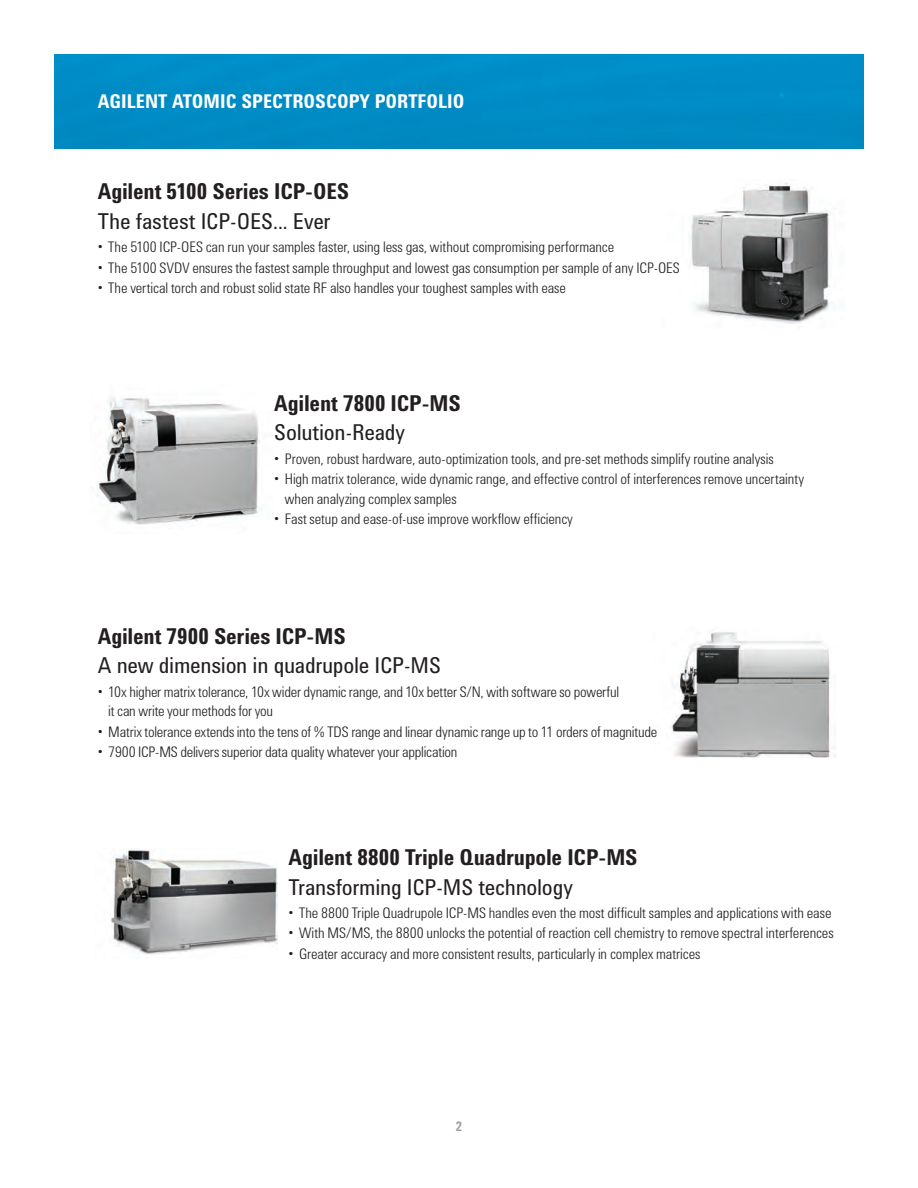
<style>
.page{position:relative;width:918px;height:1188px;background:#fff}
.page>*{position:absolute;margin:0;border:0;box-sizing:border-box;transform-origin:0 0}
.Heading_2{font:700 22.5px "Agilent Condensed CFF";letter-spacing:-.01em;color:#231f20}
.Heading_2-2{font:22.5px "Agilent Condensed CFF";letter-spacing:-.015em;color:#231f20}
.Page_Header_LEFT{font:700 19.5px "Agilent Condensed CFF";color:#fff}
.Bullets{font:300 15px/19.5px "Agilent Condensed CFF";letter-spacing:-.005em;color:#231f20}
.t1{font:700 13.5px "Agilent Condensed CFF";color:#a1a1a5}
</style>
<div class="page">
<div style="left:54px;top:54px;width:810px;height:94px;background:#008cc5"></div>
<img style="left:92px;top:396px;width:168px;height:129px">
<img style="left:691px;top:183px;width:141px;height:141px">
<img style="left:669px;top:632px;width:167px;height:125px">
<img style="left:111px;top:850px;width:167px;height:105px">
<p class="Page_Header_LEFT" style="left:98px;top:87px;width:368px">AGILENT ATOMIC SPECTROSCOPY PORTFOLIO</p>
<p class="Heading_2" style="left:98px;top:174px;width:253px">Agilent 5100 Series ICP-OES</p>
<p class="Heading_2-2" style="left:98px;top:204px;width:234px">The fastest ICP-OES... Ever</p>
<p class="Bullets" style="left:98px;top:236px;width:518px">• The 5100 ICP-OES can run your samples faster, using less gas, without compromising performance</p>
<p class="Bullets" style="left:98px;top:257px;width:583px">• The 5100 SVDV ensures the fastest sample throughput and lowest gas consumption per sample of any ICP-OES</p>
<p class="Bullets" style="left:98px;top:277px;width:470px">• The vertical torch and robust solid state RF also handles your toughest samples with ease</p>
<p class="Heading_2" style="left:274px;top:386px;width:188px">Agilent 7800 ICP-MS</p>
<p class="Heading_2-2" style="left:274px;top:416px;width:132px">Solution-Ready</p>
<p class="Bullets" style="left:274px;top:448px;width:501px">• Proven, robust hardware, auto-optimization tools, and pre-set methods simplify routine analysis</p>
<p class="Bullets" style="left:285px;top:468px;width:521px;text-indent:-10px">• High matrix tolerance, wide dynamic range, and effective control of interferences remove uncertainty when analyzing complex samples</p>
<p class="Bullets" style="left:274px;top:508px;width:300px">• Fast setup and ease-of-use improve workflow efficiency</p>
<p class="Heading_2" style="left:98px;top:619px;width:250px">Agilent 7900 Series ICP-MS</p>
<p class="Heading_2-2" style="left:98px;top:649px;width:345px">A new dimension in quadrupole ICP-MS</p>
<p class="Bullets" style="left:108px;top:680px;width:512px;text-indent:-10px">• 10x higher matrix tolerance, 10x wider dynamic range, and 10x better S/N, with software so powerful it can write your methods for you</p>
<p class="Bullets" style="left:98px;top:721px;width:561px">• Matrix tolerance extends into the tens of % TDS range and linear dynamic range up to 11 orders of magnitude</p>
<p class="Bullets" style="left:98px;top:741px;width:361px">• 7900 ICP-MS delivers superior data quality whatever your application</p>
<p class="Heading_2" style="left:289px;top:840px;width:351px">Agilent 8800 Triple Quadrupole ICP-MS</p>
<p class="Heading_2-2" style="left:289px;top:870px;width:286px">Transforming ICP-MS technology</p>
<p class="Bullets" style="left:289px;top:902px;width:544px">• The 8800 Triple Quadrupole ICP-MS handles even the most difficult samples and applications with ease</p>
<p class="Bullets" style="left:289px;top:922px;width:547px">• With MS/MS, the 8800 unlocks the potential of reaction cell chemistry to remove spectral interferences</p>
<p class="Bullets" style="left:289px;top:943px;width:413px">• Greater accuracy and more consistent results, particularly in complex matrices</p>
<p class="t1" style="left:456px;top:1117px;width:8px">2</p>
</div>
